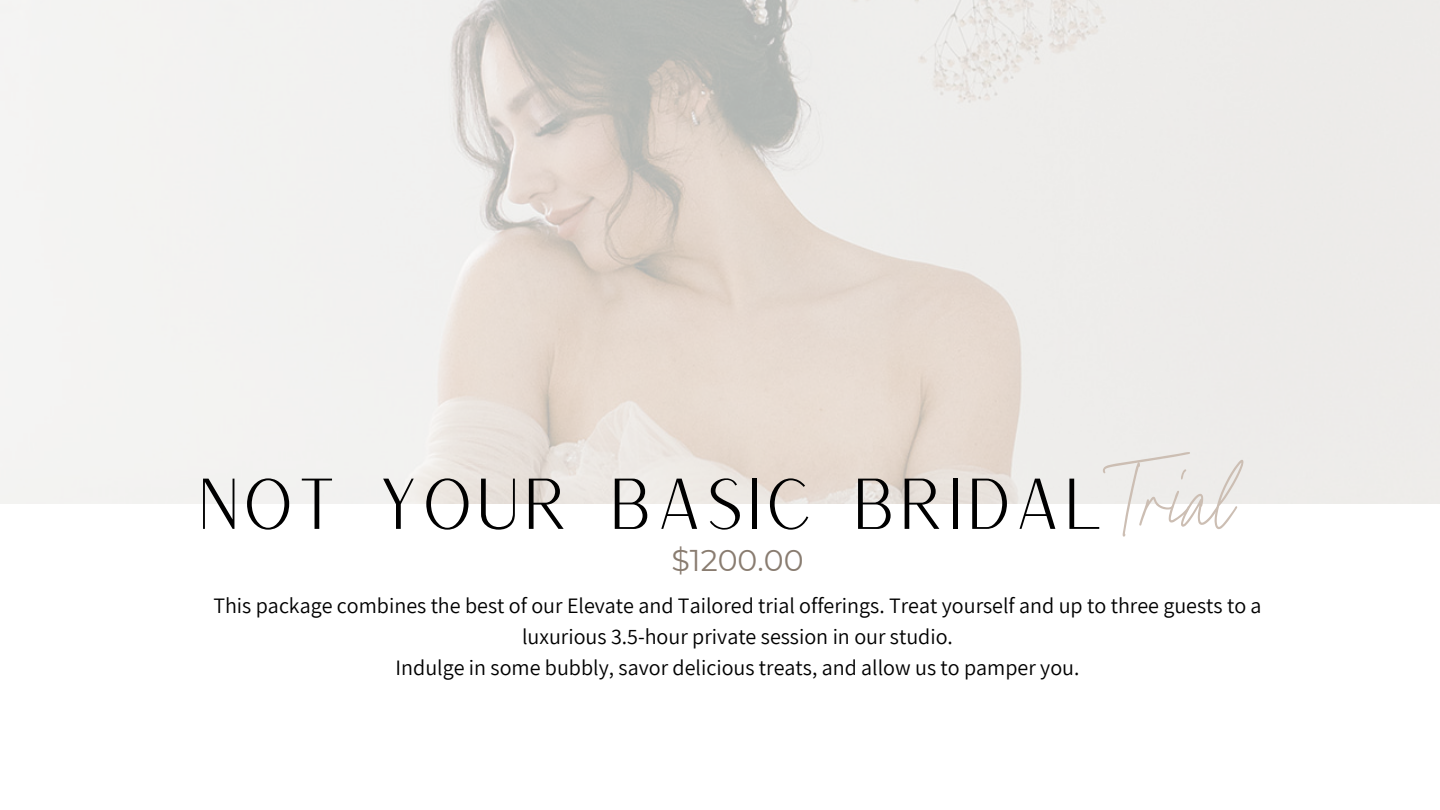
<style>
.page{position:relative;width:1440px;height:810px;background:#fff}
.page>*{position:absolute;margin:0;border:0;box-sizing:border-box;transform-origin:0 0}
.t1{font:70px "Versailles";color:#000}
.t2{font:30px "Montserrat";color:#897c70}
.t3{font:22px/30.8px "Assistant";color:#000;text-align:center}
.s1{font-family:"Avanti Script";font-weight:700;color:#ccbeb3}
</style>
<div class="page">
<img style="left:0;top:0;width:1440px;height:504px">
<h1 class="t1" style="left:196px;top:459px;width:1040px">NOT YOUR BASIC Bridal <span class="s1">Trial</span></h1>
<h2 class="t2" style="left:671px;top:542px;width:134px">$1200.00</h2>
<p class="t3" style="left:213px;top:590px;width:1050px">This package combines the best of our Elevate and Tailored trial offerings. Treat yourself and up to three guests to a luxurious 3.5-hour private session in our studio.<br>Indulge in some bubbly, savor delicious treats, and allow us to pamper you.</p>
</div>
